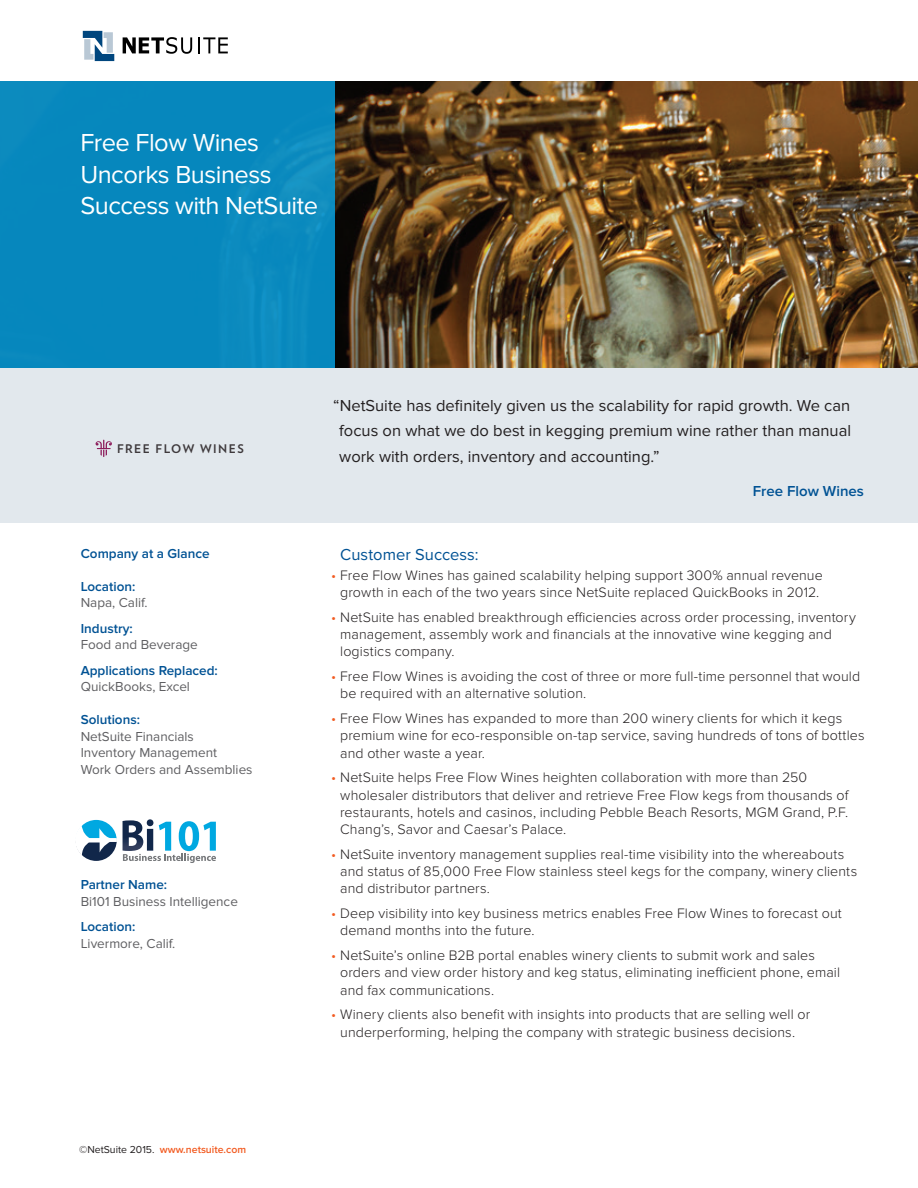
<style>
.page{position:relative;width:918px;height:1188px;background:#fff}
.page>*{position:absolute;margin:0;border:0;box-sizing:border-box;transform-origin:0 0}
.t1{font:25.5px/31.5px "Proxima Nova";letter-spacing:-.02em;color:#fff}
.t2{font:16.5px/25.5px "Proxima Nova";color:#231f20;text-align:justify}
.t3{font:16.5px "Proxima Nova";letter-spacing:.005em;color:#005294}
.t4{font:600 15px "Proxima Nova";color:#005294}
.t5{font:300 14.25px/17.2px "Proxima Nova";letter-spacing:.005em;color:#231f20}
.t6{font:13.5px/16.5px "Proxima Nova";color:#5f5f62}
.t7{font:600 13.5px "Proxima Nova";color:#005294}
.t8{font:700 11.85px "Verlag";letter-spacing:.125em;color:#473f41}
.t9{font:600 10.5px "Proxima Nova";color:#f25b21}
.s1{font-weight:400;color:#231f20}
.s2{color:#f25b21}
</style>
<div class="page">
<svg style="left:83px;top:31px;width:31px;height:30px"></svg>
<svg style="left:123px;top:37px;width:69px;height:17px"></svg>
<svg style="left:198px;top:37px;width:30px;height:16px"></svg>
<img style="left:335px;top:81px;width:583px;height:287px">
<div style="left:0;top:81px;width:335px;height:288px;background:#0687bd"></div>
<div style="left:0;top:368px;width:918px;height:155px;background:#e2e8ed"></div>
<svg style="left:96px;top:440px;width:16px;height:17px"></svg>
<svg style="left:75px;top:820px;width:42px;height:41px"></svg>
<svg style="left:123px;top:819px;width:93px;height:44px"></svg>
<h1 class="t1" style="left:80px;top:127px;width:239px">Free Flow Wines<br>Uncorks Business<br>Success with NetSuite</h1>
<p class="t8" style="left:117px;top:440px;width:128px">FREE FLOW WINES</p>
<p class="t7" style="left:81px;top:545px;width:130px">Company at a Glance</p>
<p class="t7" style="left:81px;top:578px;width:56px">Location:</p>
<p class="t6" style="left:81px;top:595px;width:68px">Napa, Calif.</p>
<p class="t7" style="left:81px;top:620px;width:54px">Industry:</p>
<p class="t6" style="left:81px;top:637px;width:119px">Food and Beverage</p>
<p class="t7" style="left:81px;top:662px;width:139px">Applications Replaced:</p>
<p class="t6" style="left:81px;top:679px;width:111px">QuickBooks, Excel</p>
<p class="t7" style="left:81px;top:712px;width:61px">Solutions:</p>
<p class="t6" style="left:81px;top:728px;width:173px">NetSuite Financials<br>Inventory Management<br>Work Orders and Assemblies</p>
<p class="t7" style="left:81px;top:877px;width:88px">Partner Name:</p>
<p class="t6" style="left:81px;top:893px;width:159px">Bi101 Business Intelligence</p>
<p class="t7" style="left:81px;top:919px;width:56px">Location:</p>
<p class="t6" style="left:81px;top:935px;width:96px">Livermore, Calif.</p>
<p class="t9" style="left:79px;top:1143px;width:168px"><span class="s1">©NetSuite 2015.</span> www.netsuite.com</p>
<p class="t2" style="left:339px;top:393px;width:513px;text-indent:-6px">“NetSuite has definitely given us the scalability for rapid growth. We can focus on what we do best in kegging premium wine rather than manual work with orders, inventory and accounting.”</p>
<p class="t4" style="left:753px;top:483px;width:113px">Free Flow Wines</p>
<p class="t3" style="left:340px;top:545px;width:140px">Customer Success:</p>
<p class="t5" style="left:331px;top:567px;width:493px;text-align:center"><span class="s2">•</span> Free Flow Wines has gained scalability helping support 300% annual revenue growth in each of the two years since NetSuite replaced QuickBooks in 2012.</p>
<p class="t5" style="left:340px;top:609px;width:517px;text-indent:-9px"><span class="s2">•</span> NetSuite has enabled breakthrough efficiencies across order processing, inventory management, assembly work and financials at the innovative wine kegging and logistics company.</p>
<p class="t5" style="left:340px;top:668px;width:522px;text-indent:-9px"><span class="s2">•</span> Free Flow Wines is avoiding the cost of three or more full-time personnel that would be required with an alternative solution.</p>
<p class="t5" style="left:340px;top:710px;width:526px;text-indent:-9px"><span class="s2">•</span> Free Flow Wines has expanded to more than 200 winery clients for which it kegs premium wine for eco-responsible on-tap service, saving hundreds of tons of bottles and other waste a year.</p>
<p class="t5" style="left:340px;top:769px;width:510px;text-indent:-9px"><span class="s2">•</span> NetSuite helps Free Flow Wines heighten collaboration with more than 250 wholesaler distributors that deliver and retrieve Free Flow kegs from thousands of restaurants, hotels and casinos, including Pebble Beach Resorts, MGM Grand, P.F.<br>Chang’s, Savor and Caesar’s Palace.</p>
<p class="t5" style="left:340px;top:846px;width:519px;text-indent:-9px"><span class="s2">•</span> NetSuite inventory management supplies real-time visibility into the whereabouts and status of 85,000 Free Flow stainless steel kegs for the company, winery clients and distributor partners.</p>
<p class="t5" style="left:340px;top:905px;width:503px;text-indent:-9px"><span class="s2">•</span> Deep visibility into key business metrics enables Free Flow Wines to forecast out demand months into the future.</p>
<p class="t5" style="left:340px;top:947px;width:501px;text-indent:-9px"><span class="s2">•</span> NetSuite’s online B2B portal enables winery clients to submit work and sales orders and view order history and keg status, eliminating inefficient phone, email and fax communications.</p>
<p class="t5" style="left:331px;top:1006px;width:481px;text-align:center"><span class="s2">•</span> Winery clients also benefit with insights into products that are selling well or underperforming, helping the company with strategic business decisions.</p>
</div>
